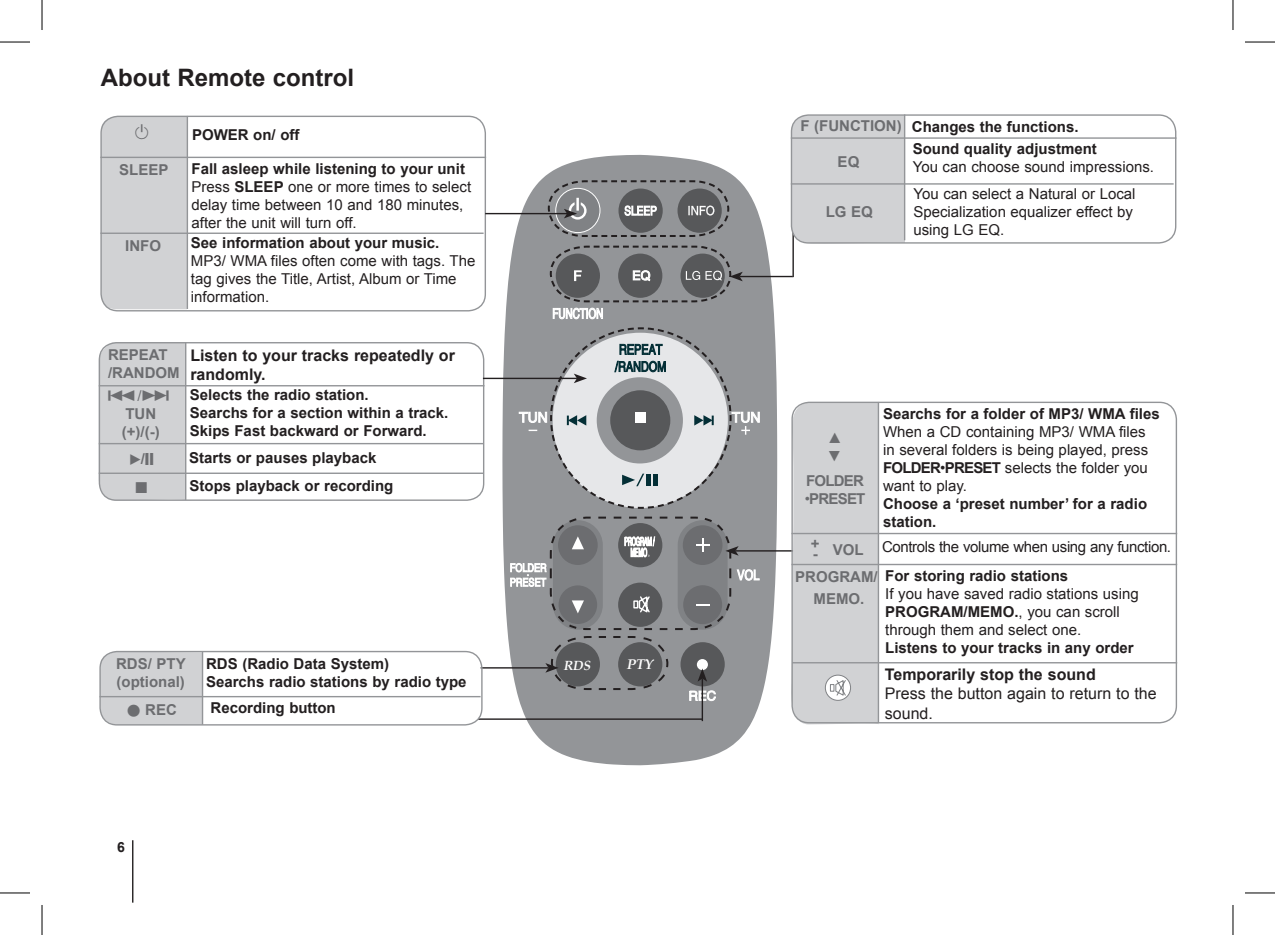
<style>
.page{position:relative;width:1275px;height:935px;background:#fff}
.page>*{position:absolute;margin:0;border:0;box-sizing:border-box;transform-origin:0 0}
.t1{font:700 24px "Arial";color:#231f20}
.t2{font:700 16px/19.2px "Arial";color:#231f20}
.t3{font:16px/19.2px "Arial";color:#231f20}
.t4{font:15px/18px "Arial";color:#231f20}
.t5{font:700 15px/18px "Arial";color:#231f20}
.t6{font:700 15px/18px "Arial";color:#6c6d70}
.t7{font:15px "Arial";letter-spacing:-.025em;color:#231f20}
.t8{font:15px/28.2px "Sony PS Common";color:#6c6d70;text-align:center}
.t9{font:italic 700 14px "Palatino CE";color:#fff}
.t10{font:italic 700 13.2px "Palatino CE";color:#fff}
.s1{font-weight:700}
.s2{font-family:"Arial"}
.s3{font-family:"Arial";font-weight:700}
.s4{font-family:"Sony PS Common";font-weight:400}
.s5{font-weight:400}
</style>
<div class="page">
<hr style="left:132px;top:840px;width:1px;height:62px;background:#231f20">
<svg style="left:502px;top:155px;width:275px;height:610px;fill:#939598"></svg>
<div style="left:99px;top:342px;width:86px;height:158px;background:#d1d2d4"></div>
<div style="left:101px;top:116px;width:86px;height:193px;background:#d1d2d4"></div>
<div style="left:100px;top:116px;width:386px;height:195px;border:1px solid #939598;border-radius:17px"></div>
<hr style="left:100px;top:157px;width:386px;height:1px;background:#939598">
<hr style="left:100px;top:232px;width:383px;height:2px;background:#939598">
<hr style="left:187px;top:116px;width:1px;height:193px;background:#939598">
<div style="left:99px;top:342px;width:385px;height:159px;border:1px solid #939598;border-radius:17px"></div>
<hr style="left:99px;top:385px;width:385px;height:1px;background:#939598">
<hr style="left:99px;top:443px;width:384px;height:1px;background:#939598">
<hr style="left:185px;top:342px;width:1px;height:158px;background:#939598">
<hr style="left:99px;top:472px;width:384px;height:2px;background:#939598">
<hr style="left:483px;top:377px;width:94px;height:2px;background:#231f20">
<hr style="left:485px;top:213px;width:82px;height:1px;background:#231f20">
<hr style="left:739px;top:276px;width:54px;height:1px;background:#231f20">
<hr style="left:735px;top:550px;width:72px;height:1px;background:#231f20">
<svg style="left:547px;top:179px;width:183px;height:59px;background:#818284"></svg>
<svg style="left:549px;top:244px;width:194px;height:75px;background:#818285"></svg>
<hr style="left:480px;top:667px;width:68px;height:1px;background:#231f20">
<hr style="left:701px;top:678px;width:2px;height:43px;background:#231f20">
<svg style="left:510px;top:326px;width:249px;height:374px;background:#97999c"></svg>
<hr style="left:792px;top:225px;width:2px;height:52px;background:#231f20">
<div style="left:790px;top:116px;width:115px;height:128px;background:#d1d2d4"></div>
<div style="left:791px;top:114px;width:385px;height:129px;border:1px solid #939598;border-radius:17px"></div>
<hr style="left:791px;top:137px;width:385px;height:2px;background:#939598">
<hr style="left:791px;top:183px;width:382px;height:2px;background:#939598">
<hr style="left:904px;top:114px;width:1px;height:126px;background:#939598">
<hr style="left:877px;top:402px;width:2px;height:320px;background:#939598">
<hr style="left:792px;top:662px;width:385px;height:1px;background:#939598">
<svg style="left:787px;top:401px;width:91px;height:323px;background:#d0d1d3"></svg>
<hr style="left:791px;top:532px;width:386px;height:2px;background:#939598">
<hr style="left:791px;top:563px;width:386px;height:2px;background:#939598">
<hr style="left:478px;top:718px;width:225px;height:1px;background:#231f20">
<div style="left:101px;top:652px;width:101px;height:73px;background:#d1d2d4"></div>
<div style="left:99px;top:650px;width:383px;height:75px;border:1px solid #939598;border-radius:17px"></div>
<hr style="left:100px;top:695px;width:380px;height:2px;background:#939598">
<hr style="left:202px;top:652px;width:1px;height:72px;background:#939598">
<hr style="left:0;top:42px;width:30px;height:1px;background:#000">
<hr style="left:1245px;top:42px;width:30px;height:1px;background:#000">
<hr style="left:0;top:892px;width:30px;height:1px;background:#000">
<hr style="left:1245px;top:892px;width:30px;height:1px;background:#000">
<hr style="left:42px;top:0;width:1px;height:30px;background:#000">
<hr style="left:42px;top:904px;width:1px;height:30px;background:#000">
<hr style="left:1232px;top:0;width:1px;height:30px;background:#000">
<hr style="left:1232px;top:904px;width:1px;height:30px;background:#000">
<h1 class="t1" style="left:101px;top:62px;width:255px">About Remote control</h1>
<p class="t8" style="left:135px;top:118px;width:16px">1</p>
<p class="t6" style="left:119px;top:161px;width:51px">SLEEP</p>
<p class="t4" style="left:191px;top:160px;width:281px"><span class="s1">Fall asleep while listening to your unit </span>Press <span class="s1">SLEEP</span> one or more times to select delay time between 10 and 180 minutes, after the unit will turn off.</p>
<p class="t6" style="left:125px;top:237px;width:37px">INFO</p>
<p class="t5" style="left:191px;top:234px;width:250px">See information about your music.</p>
<p class="t4" style="left:191px;top:252px;width:286px">MP3/ WMA files often come with tags. The tag gives the Title, Artist, Album or Time information.</p>
<p class="t5" style="left:192px;top:126px;width:109px">POWER on/ off</p>
<p class="t6" style="left:108px;top:346px;width:73px">REPEAT /RANDOM</p>
<p class="t8" style="left:107px;top:382px;width:64px">.<span class="s2">/</span>&gt;</p>
<p class="t6" style="left:122px;top:405px;width:39px">TUN (+)/(-)</p>
<p class="t2" style="left:190px;top:346px;width:266px">Listen to your tracks repeatedly or randomly.</p>
<p class="t5" style="left:190px;top:386px;width:260px">Selects the radio station.<br>Searchs for a section within a track.<br>Skips Fast backward or Forward.</p>
<p class="t8" style="left:129px;top:445px;width:26px">B<span class="s3">/</span>[]<br>X</p>
<p class="t5" style="left:189px;top:449px;width:189px">Starts or pauses playback</p>
<p class="t5" style="left:189px;top:477px;width:205px">Stops playback or recording</p>
<p class="t6" style="left:116px;top:654px;width:71px">RDS/ PTY (optional)</p>
<p class="t5" style="left:206px;top:655px;width:262px">RDS (Radio Data System)<br>Searchs radio stations by radio type</p>
<p class="t6" style="left:127px;top:701px;width:51px"><span class="s4">Z</span> REC</p>
<p class="t5" style="left:211px;top:699px;width:127px">Recording button</p>
<p class="t10" style="left:564px;top:657px;width:29px">RDS</p>
<p class="t9" style="left:627px;top:655px;width:28px">PTY</p>
<p class="t6" style="left:800px;top:117px;width:103px">F (FUNCTION)</p>
<p class="t6" style="left:837px;top:153px;width:23px">EQ</p>
<p class="t6" style="left:826px;top:203px;width:49px">LG EQ</p>
<p class="t5" style="left:912px;top:118px;width:168px">Changes the functions.</p>
<p class="t5" style="left:912px;top:140px;width:186px">Sound quality adjustment</p>
<p class="t4" style="left:912px;top:158px;width:243px">You can choose sound impressions.</p>
<p class="t4" style="left:913px;top:185px;width:224px">You can select a Natural or Local<br>Specialization equalizer effect by using LG EQ.</p>
<p class="t8" style="left:829px;top:424px;width:13px">V</p>
<p class="t8" style="left:840px;top:470px;width:13px;rotate:-180deg">V</p>
<p class="t6" style="left:806px;top:472px;width:59px">FOLDER</p>
<p class="t6" style="left:804px;top:490px;width:62px"><span class="s5">•</span>PRESET</p>
<p class="t6" style="left:833px;top:541px;width:32px">VOL</p>
<p class="t6" style="left:811px;top:534px;width:10px">+</p>
<p class="t6" style="left:812px;top:544px;width:6px">-</p>
<p class="t5" style="left:883px;top:405px;width:278px">Searchs for a folder of MP3/ WMA files</p>
<p class="t4" style="left:883px;top:423px;width:267px">When a CD containing MP3/ WMA files in several folders is being played, press<br><span class="s1">FOLDER</span>•<span class="s1">PRESET</span> selects the folder you want to play.</p>
<p class="t5" style="left:883px;top:495px;width:265px">Choose a ‘preset number’ for a radio station.</p>
<p class="t7" style="left:882px;top:536px;width:291px">Controls the volume when using any function.</p>
<p class="t5" style="left:885px;top:567px;width:184px">For storing radio stations</p>
<p class="t4" style="left:885px;top:585px;width:255px">If you have saved radio stations using<br><span class="s1">PROGRAM/MEMO.</span>, you can scroll through them and select one.</p>
<p class="t5" style="left:885px;top:639px;width:250px">Listens to your tracks in any order</p>
<p class="t6" style="left:795px;top:566px;width:84px;line-height:22px;text-align:center">PROGRAM/<br>MEMO.</p>
<p class="t2" style="left:885px;top:665px;width:212px">Temporarily stop the sound</p>
<p class="t3" style="left:885px;top:684px;width:273px">Press the button again to return to the sound.</p>
</div>
